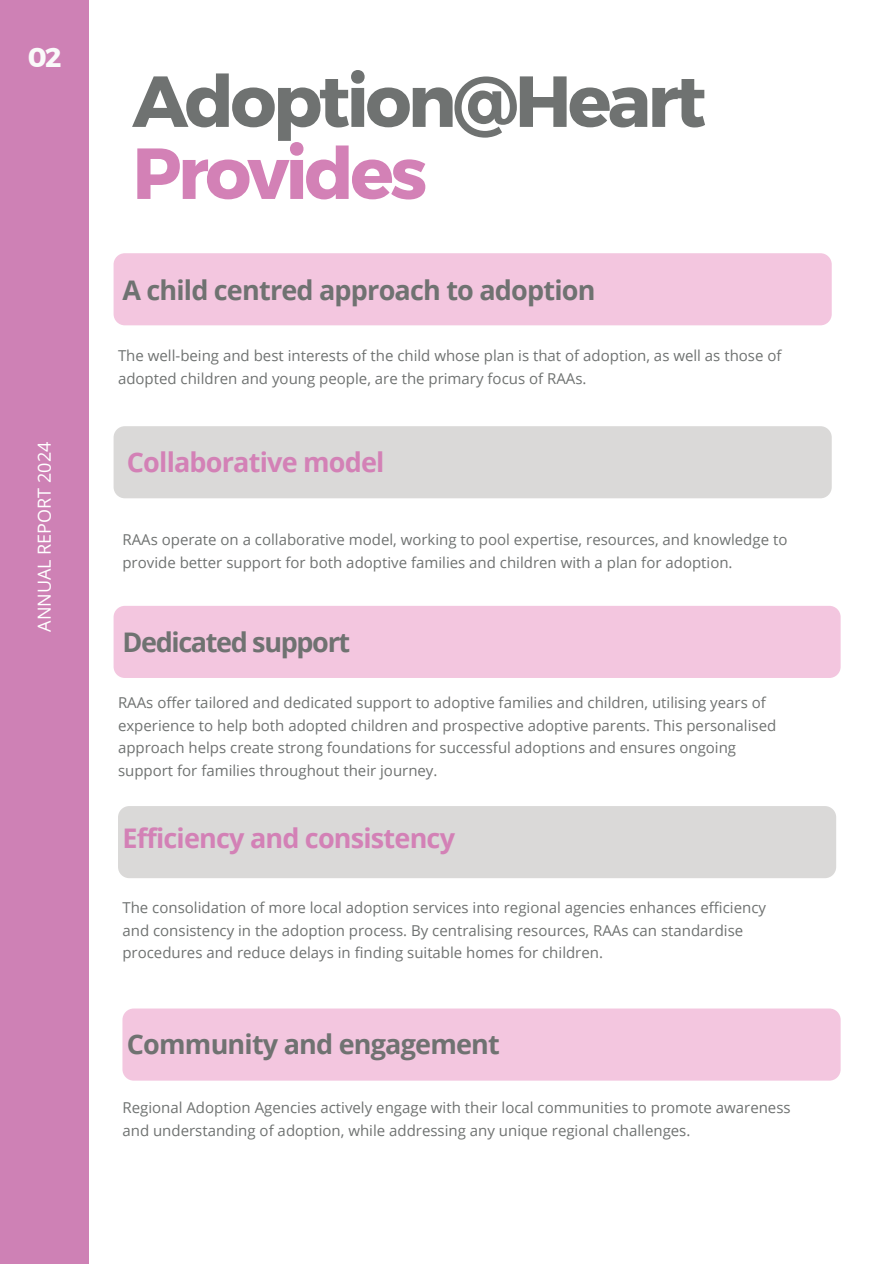
<style>
.page{position:relative;width:894px;height:1264px;background:#fff}
.page>*{position:absolute;margin:0;border:0;box-sizing:border-box;transform-origin:0 0}
.t1{font:72px/72px "Kief Montaser Bold";letter-spacing:-.05em;color:#6f7271}
.t2{font:700 27px "Open Sans";letter-spacing:-.03em;color:#6f7271}
.t3{font:700 27px "Open Sans";letter-spacing:-.03em;color:#d381b6}
.t4{font:700 27px "Open Sans";letter-spacing:-.05em;color:#6f7271}
.t5{font:27px "Kief Montaser Bold";color:#fafafa}
.t6{font:18px "Open Sans";color:#fff}
.t7{font:15px/22.5px "Open Sans";color:#6f7271}
.s1{color:#d381b6}
</style>
<div class="page">
<div style="left:0;top:0;width:89px;height:1263px;background:#ce81b5"></div>
<div style="left:113px;top:606px;width:727px;height:72px;background:#f3c6df;border-radius:11px"></div>
<div style="left:113px;top:253px;width:718px;height:72px;background:#f3c6df;border-radius:11px"></div>
<div style="left:118px;top:806px;width:717px;height:72px;background:#dad9d8;border-radius:11px"></div>
<div style="left:113px;top:426px;width:718px;height:72px;background:#dad9d8;border-radius:11px"></div>
<div style="left:122px;top:1008px;width:718px;height:72px;background:#f3c6df;border-radius:11px"></div>
<p class="t5" style="left:28px;top:41px;width:35px">02</p>
<h3 class="t6" style="left:32px;top:631px;width:191px;rotate:-90deg">ANNUAL REPORT 2024</h3>
<p class="t1" style="left:132px;top:65px;width:575px">Adoption@Heart<br><span class="s1">Provides</span></p>
<h2 class="t2" style="left:122px;top:271px;width:474px">A child centred approach to adoption</h2>
<h2 class="t7" style="left:118px;top:344px;width:664px">The well-being and best interests of the child whose plan is that of adoption, as well as those of adopted children and young people, are the primary focus of RAAs.</h2>
<p class="t3" style="left:127px;top:443px;width:259px">Collaborative model</p>
<h2 class="t7" style="left:122px;top:528px;width:666px">RAAs operate on a collaborative model, working to pool expertise, resources, and knowledge to provide better support for both adoptive families and children with a plan for adoption.</h2>
<h1 class="t4" style="left:122px;top:622px;width:229px">Dedicated support</h1>
<h2 class="t7" style="left:118px;top:691px;width:659px">RAAs offer tailored and dedicated support to adoptive families and children, utilising years of experience to help both adopted children and prospective adoptive parents. This personalised approach helps create strong foundations for successful adoptions and ensures ongoing support for families throughout their journey.</h2>
<p class="t3" style="left:122px;top:819px;width:334px">Efficiency and consistency</p>
<p class="t7" style="left:122px;top:896px;width:645px">The consolidation of more local adoption services into regional agencies enhances efficiency and consistency in the adoption process. By centralising resources, RAAs can standardise procedures and reduce delays in finding suitable homes for children.</p>
<h2 class="t2" style="left:127px;top:1024px;width:374px">Community and engagement</h2>
<p class="t7" style="left:122px;top:1096px;width:669px">Regional Adoption Agencies actively engage with their local communities to promote awareness and understanding of adoption, while addressing any unique regional challenges.</p>
</div>
